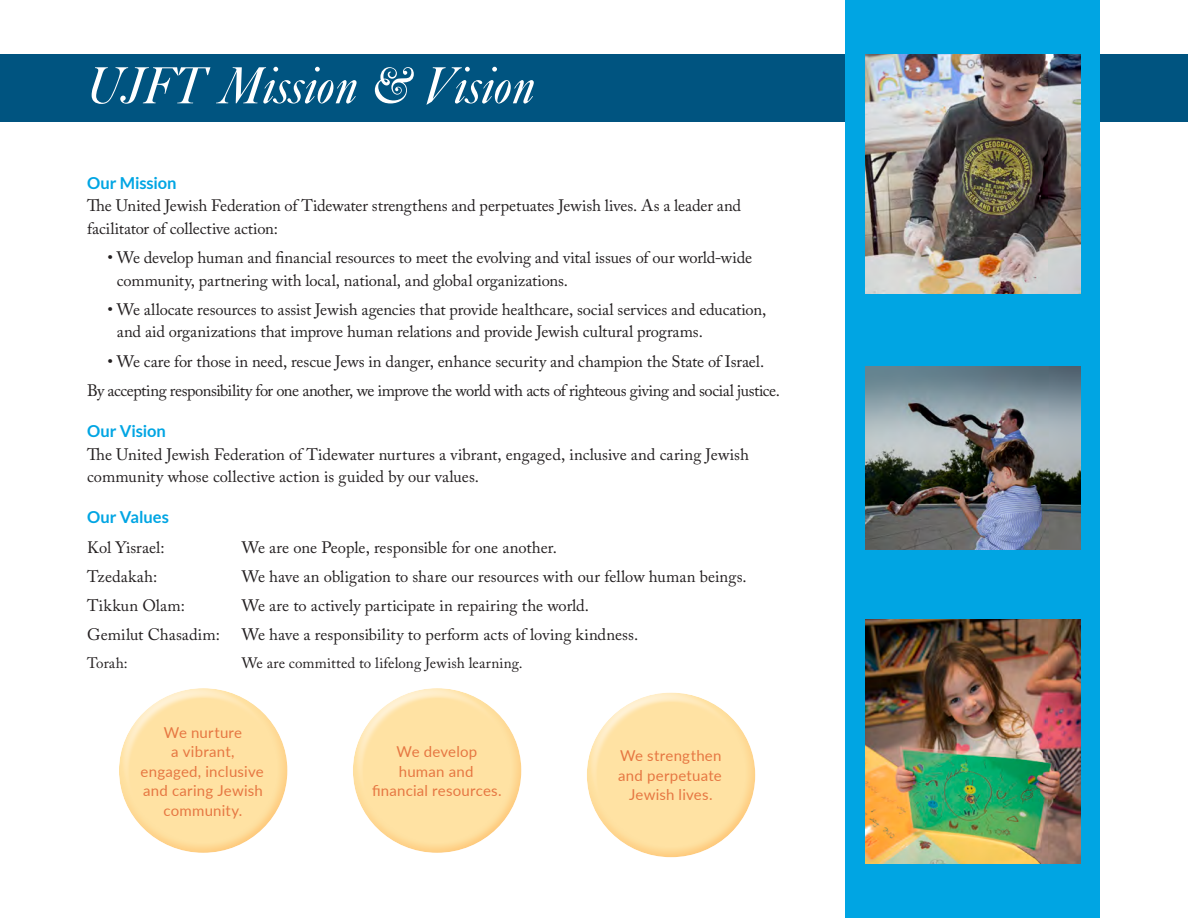
<style>
.page{position:relative;width:1188px;height:918px;background:#fff}
.page>*{position:absolute;margin:0;border:0;box-sizing:border-box;transform-origin:0 0}
.t1{font:italic 54px "Caslon No 540 D";letter-spacing:.01em;color:#fff}
.t2{font:16.5px/22.5px "Adobe Caslon Pro";letter-spacing:-.005em;color:#231f20}
.t3{font:16.5px "Adobe Caslon Pro";letter-spacing:-.03em;color:#231f20}
.t4{font:700 16.5px "Lato";letter-spacing:-.005em;color:#00a5e3}
.t5{font:16.5px "Adobe Caslon Pro";letter-spacing:.015em;color:#231f20}
.t6{font:16.5px "Adobe Caslon Pro";letter-spacing:.02em;color:#231f20}
.t7{font:15px/19.5px "Lato";letter-spacing:.015em;color:#e67742;text-align:center}
.t8{font:15px "Adobe Caslon Pro";letter-spacing:.005em;color:#231f20}
</style>
<div class="page">
<div style="left:0;top:54px;width:1188px;height:68px;background:#005480"></div>
<div style="left:845px;top:0;width:255px;height:918px;background:#00a5e3"></div>
<img style="left:865px;top:54px;width:215px;height:240px">
<img style="left:865px;top:366px;width:215px;height:183px">
<img style="left:865px;top:620px;width:215px;height:244px">
<div style="left:117px;top:691px;width:171px;height:163px;background:#fcb354;opacity:.55"></div>
<div style="left:351px;top:691px;width:171px;height:163px;background:#fcb354;opacity:.55"></div>
<div style="left:585px;top:696px;width:171px;height:162px;background:#fcb354;opacity:.55"></div>
<p class="t1" style="left:88px;top:58px;width:448px">UJFT Mission &amp; Vision</p>
<p class="t4" style="left:87px;top:173px;width:91px">Our Mission</p>
<p class="t2" style="left:87px;top:194px;width:655px">The United Jewish Federation of Tidewater strengthens and perpetuates Jewish lives. As a leader and facilitator of collective action:</p>
<p class="t2" style="left:117px;top:246px;width:637px;text-indent:-9px">• We develop human and financial resources to meet the evolving and vital issues of our world-wide community, partnering with local, national, and global organizations.</p>
<p class="t2" style="left:117px;top:298px;width:651px;text-indent:-9px">• We allocate resources to assist Jewish agencies that provide healthcare, social services and education, and aid organizations that improve human relations and provide Jewish cultural programs.</p>
<p class="t2" style="left:107px;top:350px;width:658px">• We care for those in need, rescue Jews in danger, enhance security and champion the State of Israel.</p>
<p class="t3" style="left:87px;top:380px;width:694px">By accepting responsibility for one another, we improve the world with acts of righteous giving and social justice.</p>
<p class="t4" style="left:87px;top:422px;width:80px">Our Vision</p>
<p class="t2" style="left:87px;top:443px;width:663px">The United Jewish Federation of Tidewater nurtures a vibrant, engaged, inclusive and caring Jewish community whose collective action is guided by our values.</p>
<p class="t4" style="left:87px;top:508px;width:83px">Our Values</p>
<p class="t2" style="left:87px;top:536px;width:79px">Kol Yisrael:</p>
<p class="t2" style="left:242px;top:536px;width:317px">We are one People, responsible for one another.</p>
<p class="t6" style="left:87px;top:566px;width:72px">Tzedakah:</p>
<p class="t2" style="left:242px;top:565px;width:507px">We have an obligation to share our resources with our fellow human beings.</p>
<p class="t5" style="left:87px;top:596px;width:99px">Tikkun Olam:</p>
<p class="t2" style="left:242px;top:594px;width:349px">We are to actively participate in repairing the world.</p>
<p class="t2" style="left:87px;top:623px;width:134px">Gemilut Chasadim:</p>
<p class="t2" style="left:242px;top:623px;width:398px">We have a responsibility to perform acts of loving kindness.</p>
<p class="t8" style="left:87px;top:654px;width:42px">Torah:</p>
<p class="t8" style="left:242px;top:654px;width:282px">We are committed to lifelong Jewish learning.</p>
<p class="t7" style="left:141px;top:722px;width:125px">We nurture<br>a vibrant, engaged, inclusive and caring Jewish community.</p>
<p class="t7" style="left:372px;top:741px;width:131px">We develop human and financial resources.</p>
<p class="t7" style="left:618px;top:746px;width:105px">We strengthen and perpetuate<br>Jewish lives.</p>
</div>
